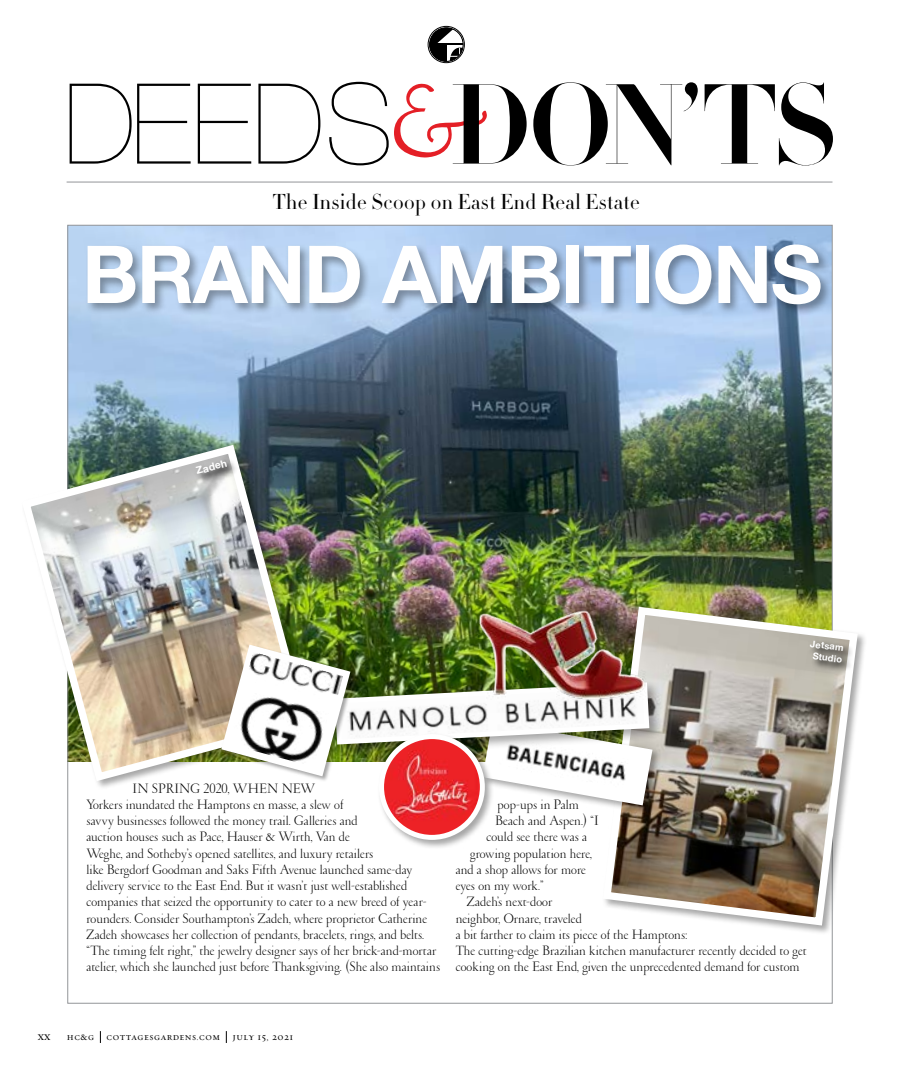
<style>
.page{position:relative;width:900px;height:1080px;background:#fff}
.page>*{position:absolute;margin:0;border:0;box-sizing:border-box;transform-origin:0 0}
.t1{font:700 111.88px "HTF Didot B96";color:#000}
.t2{font:700 80px "Helvetica Neue";letter-spacing:-.02em;color:#fff}
.t3{font:300 21.25px "HTF Didot L24";letter-spacing:.02em;color:#000}
.t4{font:300 13.75px/16.2px "Garamond";letter-spacing:.01em;color:#000}
.t5{font:700 10.25px "Helvetica Neue";color:#fff}
.t6{font:10px "Requiem Text HTF Small Caps";letter-spacing:.05em;color:#000}
.t7{font:700 9.38px/11.9px "Helvetica Neue";color:#fff;text-align:center}
.s1{font-family:"Helvetica Neue";font-weight:200}
.s2{font-family:"Requiem Text HTF Roman";font-size:13.75px}
</style>
<div class="page">
<img style="left:70px;top:227px;width:760px;height:416px">
<svg style="left:394px;top:83px;width:93px;height:75px"></svg>
<div style="left:428px;top:26px;width:37px;height:37px;border:1px solid #000;border-radius:50%"></div>
<svg style="left:430px;top:28px;width:33px;height:33px"></svg>
<div style="left:429px;top:28px;width:34px;height:34px;border:1px solid #000;border-radius:50%"></div>
<hr style="left:67px;top:182px;width:765px;height:1px;background:#939598">
<svg style="left:100px;top:1031px;width:1px;height:12px"></svg>
<svg style="left:226px;top:1031px;width:1px;height:12px"></svg>
<div style="left:85px;top:243px;width:747px;height:72px;background:#000;opacity:.35"></div>
<img style="left:31px;top:440px;width:282px;height:346px">
<svg style="left:194px;top:459px;width:44px;height:26px"></svg>
<img style="left:604px;top:603px;width:258px;height:327px">
<svg style="left:808px;top:638px;width:45px;height:35px;background:#a4a199"></svg>
<div style="left:481px;top:720px;width:180px;height:95px;background:#000;opacity:.35"></div>
<svg style="left:219px;top:643px;width:436px;height:165px"></svg>
<div style="left:377px;top:732px;width:118px;height:118px;background:#000;opacity:.35"></div>
<svg style="left:382px;top:737px;width:100px;height:100px"></svg>
<img style="left:388px;top:741px;width:90px;height:89px">
<div style="left:379px;top:734px;width:106px;height:106px;border:5px solid #fff;border-radius:50%"></div>
<img style="left:468px;top:591px;width:190px;height:122px">
<h1 class="t1" style="left:64px;top:43px;width:774px"><span class="s1">DEEDS</span> DON’TS</h1>
<h3 class="t3" style="left:273px;top:187px;width:368px">The Inside Scoop on East End Real Estate</h3>
<h2 class="t2" style="left:82px;top:225px;width:742px">BRAND AMBITIONS</h2>
<p class="t5" style="left:195px;top:465px;width:33px;rotate:-15deg">Zadeh</p>
<p class="t7" style="left:811px;top:637px;width:35px;rotate:7deg">Jetsam<br>Studio</p>
<p class="t4" style="left:86px;top:781px;width:355px;text-indent:46px">IN SPRING 2020, WHEN NEW<br>Yorkers inundated the Hamptons en masse, a slew of<br>savvy businesses followed the money trail. Galleries and<br>auction houses such as Pace, Hauser &amp; Wirth, Van de<br>Weghe, and Sotheby’s opened satellites, and luxury retailers<br>like Bergdorf Goodman and Saks Fifth Avenue launched same-day delivery service to the East End. But it wasn’t just well-established companies that seized the opportunity to cater to a new breed of year&shy;rounders. Consider Southampton’s Zadeh, where proprietor Catherine Zadeh showcases her collection of pendants, bracelets, rings, and belts. “The timing felt right,” the jewelry designer says of her brick-and-mortar atelier, which she launched just before Thanksgiving. (She also maintains</p>
<p class="t4" style="left:498px;top:797px;width:83px">pop-ups in Palm</p>
<p class="t4" style="left:495px;top:813px;width:105px">Beach and Aspen.) “I</p>
<p class="t4" style="left:486px;top:829px;width:102px">could see there was a</p>
<p class="t4" style="left:470px;top:846px;width:123px">growing population here,</p>
<p class="t4" style="left:456px;top:862px;width:132px">and a shop allows for more</p>
<p class="t4" style="left:456px;top:878px;width:89px">eyes on my work.”</p>
<p class="t4" style="left:467px;top:894px;width:87px">Zadeh’s next-door</p>
<p class="t4" style="left:456px;top:911px;width:128px">neighbor, Ornare, traveled</p>
<p class="t4" style="left:456px;top:927px;width:233px">a bit farther to claim its piece of the Hamptons:</p>
<p class="t4" style="left:456px;top:943px;width:353px">The cutting-edge Brazilian kitchen manufacturer recently decided to get</p>
<p class="t4" style="left:456px;top:959px;width:345px">cooking on the East End, given the unprecedented demand for custom</p>
<p class="t6" style="left:38px;top:1031px;width:257px"><span class="s2">xx</span> hc&amp;g cottagesgardens.com july 15, 2021</p>
</div>
